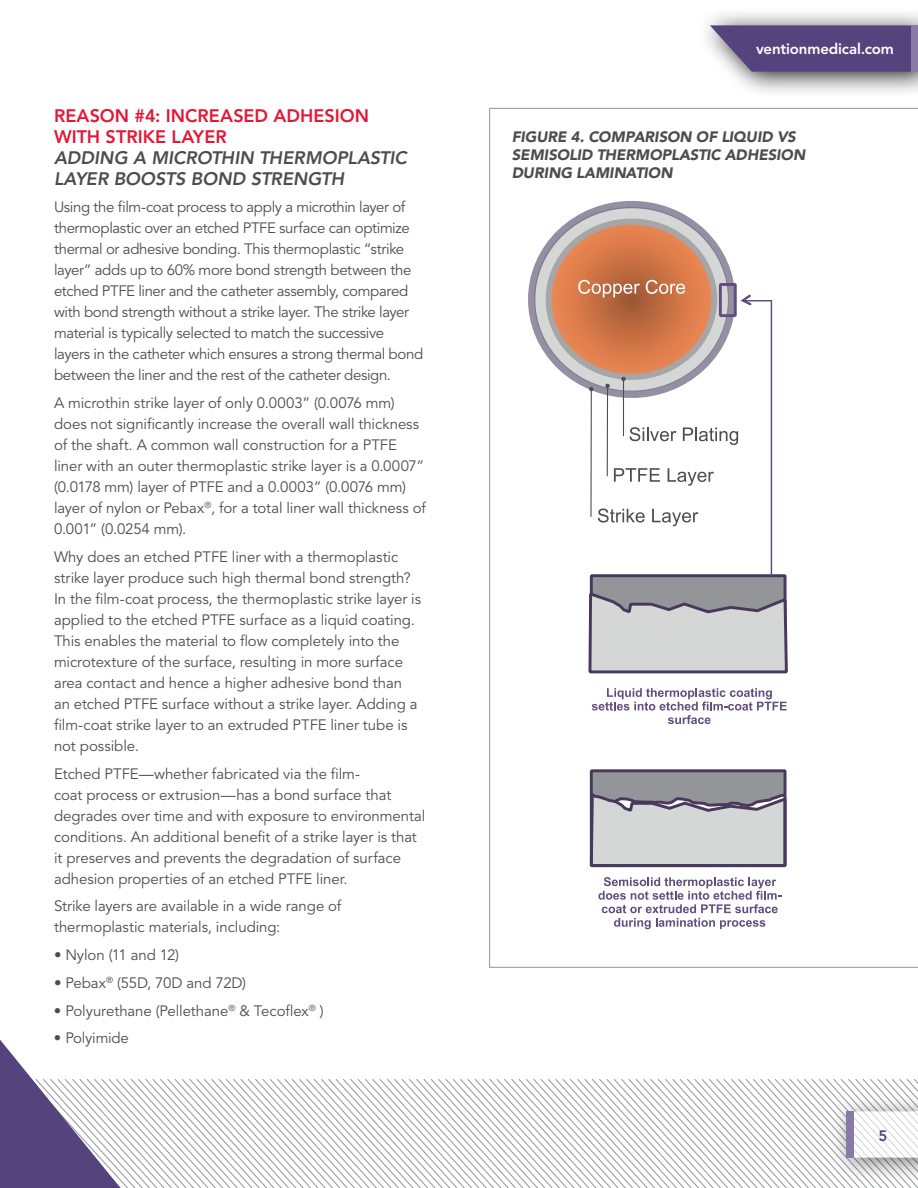
<style>
.page{position:relative;width:918px;height:1188px;background:#fff}
.page>*{position:absolute;margin:0;border:0;box-sizing:border-box;transform-origin:0 0}
.t1{font:italic 800 18px/21px "Avenir";color:#4d4d4f}
.t2{font:800 18px/21px "Avenir";color:#e31837}
.t3{font:15px/21px "Avenir";letter-spacing:-.005em;color:#4d4d4f}
.t4{font:15px/21px "Avenir";letter-spacing:-.025em;color:#4d4d4f}
.t5{font:italic 900 15px/18px "Avenir";letter-spacing:-.005em;color:#4d4d4f}
.t6{font:800 15px "Avenir";letter-spacing:-.01em;color:#fff}
.t7{font:800 15px "Avenir";color:#55437e}
</style>
<div class="page">
<svg style="left:0;top:1040px;width:918px;height:148px"></svg>
<div style="left:695px;top:7px;width:223px;height:92px;background:#000;opacity:.85"></div>
<svg style="left:710px;top:25px;width:201px;height:47px;background:#635388"></svg>
<div style="left:911px;top:25px;width:7px;height:47px;background:#887ba5"></div>
<svg style="left:489px;top:108px;width:429px;height:860px"></svg>
<div style="left:528px;top:201px;width:261px;height:728px;background:#fff"></div>
<div style="left:591px;top:576px;width:194px;height:58px;background:#939598"></div>
<div style="left:590px;top:574px;width:197px;height:61px;border:3px solid #48395c"></div>
<svg style="left:588px;top:590px;width:200px;height:84px"></svg>
<svg style="left:592px;top:688px;width:195px;height:36px"></svg>
<div style="left:591px;top:771px;width:194px;height:24px;background:#939598"></div>
<svg style="left:589px;top:790px;width:196px;height:78px;background:#c2c2c5"></svg>
<svg style="left:598px;top:877px;width:183px;height:52px"></svg>
<div style="left:590px;top:769px;width:197px;height:98px;border:3px solid #48395c"></div>
<hr style="left:771px;top:300px;width:1px;height:276px;background:#5f4b7b">
<svg style="left:528px;top:201px;width:243px;height:325px"></svg>
<p class="t2" style="left:54px;top:105px;width:317px">REASON #4: INCREASED ADHESION<br>WITH STRIKE LAYER</p>
<p class="t1" style="left:54px;top:147px;width:354px">ADDING A MICROTHIN THERMOPLASTIC<br>LAYER BOOSTS BOND STRENGTH</p>
<p class="t4" style="left:54px;top:197px;width:371px">Using the film-coat process to apply a microthin layer of thermoplastic over an etched PTFE surface can optimize thermal or adhesive bonding. This thermoplastic “strike layer” adds up to 60% more bond strength between the etched PTFE liner and the catheter assembly, compared with bond strength without a strike layer. The strike layer material is typically selected to match the successive layers in the catheter which ensures a strong thermal bond between the liner and the rest of the catheter design.</p>
<p class="t3" style="left:54px;top:393px;width:373px">A microthin strike layer of only 0.0003” (0.0076 mm) does not significantly increase the overall wall thickness of the shaft. A common wall construction for a PTFE liner with an outer thermoplastic strike layer is a 0.0007” (0.0178 mm) layer of PTFE and a 0.0003” (0.0076 mm) layer of nylon or Pebax<sup>®</sup>, for a total liner wall thickness of 0.001” (0.0254 mm).</p>
<p class="t3" style="left:54px;top:547px;width:369px">Why does an etched PTFE liner with a thermoplastic strike layer produce such high thermal bond strength?<br>In the film-coat process, the thermoplastic strike layer is applied to the etched PTFE surface as a liquid coating.<br>This enables the material to flow completely into the microtexture of the surface, resulting in more surface area contact and hence a higher adhesive bond than an etched PTFE surface without a strike layer. Adding a film-coat strike layer to an extruded PTFE liner tube is not possible.</p>
<p class="t3" style="left:54px;top:763px;width:373px">Etched PTFE—whether fabricated via the film-<br>coat process or extrusion—has a bond surface that degrades over time and with exposure to environmental conditions. An additional benefit of a strike layer is that it preserves and prevents the degradation of surface adhesion properties of an etched PTFE liner.</p>
<p class="t3" style="left:54px;top:896px;width:289px">Strike layers are available in a wide range of thermoplastic materials, including:</p>
<p class="t3" style="left:54px;top:945px;width:127px">• Nylon (11 and 12)</p>
<p class="t3" style="left:54px;top:973px;width:194px">• Pebax<sup>®</sup> (55D, 70D and 72D)</p>
<p class="t3" style="left:54px;top:1000px;width:271px">• Polyurethane (Pellethane<sup>®</sup> &amp; Tecoflex<sup>®</sup> )</p>
<p class="t3" style="left:54px;top:1028px;width:76px">• Polyimide</p>
<p class="t6" style="left:756px;top:40px;width:139px">ventionmedical.com</p>
<p class="t5" style="left:512px;top:128px;width:295px">FIGURE 4. COMPARISON OF LIQUID VS<br>SEMISOLID THERMOPLASTIC ADHESION<br>DURING LAMINATION</p>
<p class="t7" style="left:879px;top:1127px;width:10px">5</p>
</div>
